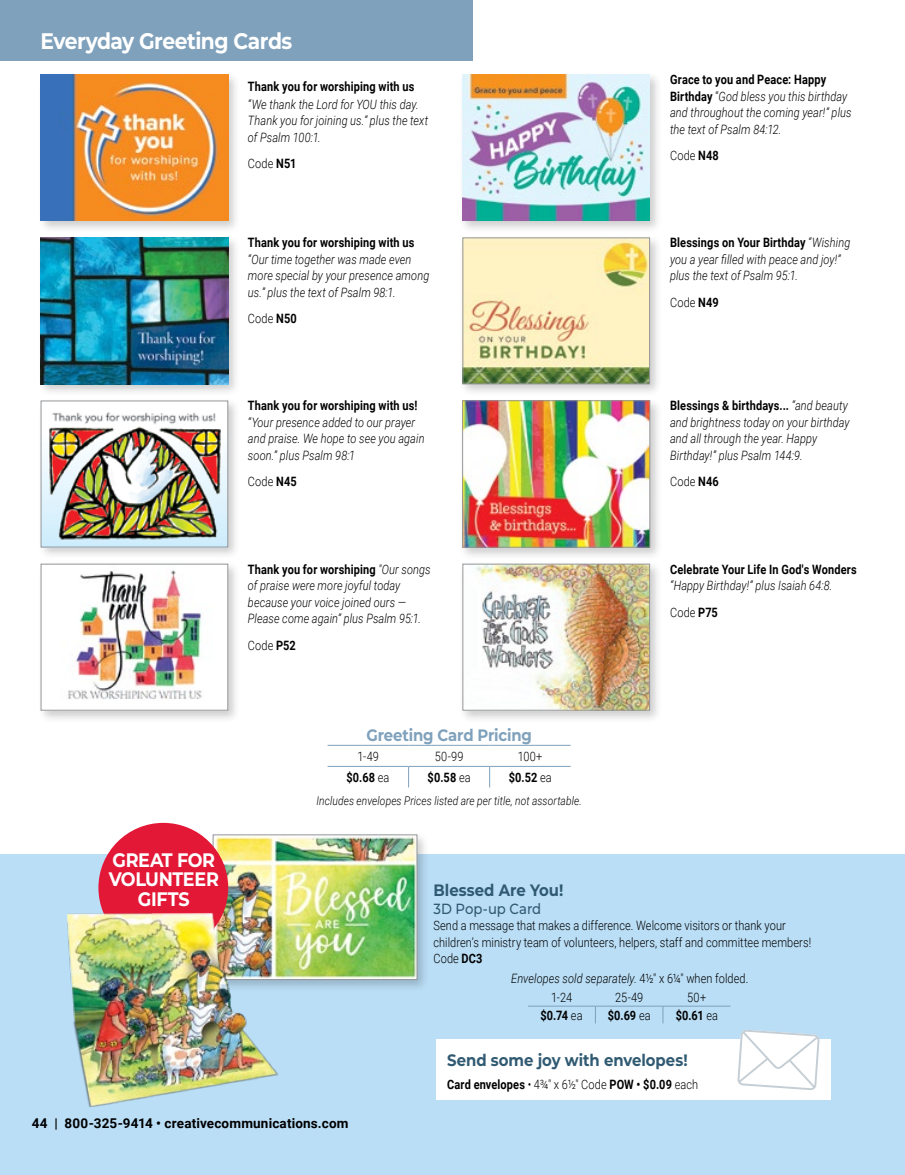
<style>
.page{position:relative;width:905px;height:1175px;background:#fff}
.page>*{position:absolute;margin:0;border:0;box-sizing:border-box;transform-origin:0 0}
.t1{font:700 22.5px "Montserrat";letter-spacing:-.03em;color:#fff;scale:.9 1}
.t2{font:700 19.5px/19.5px "Montserrat";letter-spacing:-.02em;color:#fff;text-align:center;scale:.9 1}
.t3{font:700 16.5px "Montserrat";color:#305a72;scale:.9 1}
.t4{font:700 16.5px "Montserrat";letter-spacing:-.015em;color:#7fa1bc;scale:.9 1}
.t5{font:500 14.7px "Montserrat";letter-spacing:-.005em;color:#305a72;scale:.9 1}
.t6{font:700 13.5px "Roboto";letter-spacing:.01em;color:#000}
.t7{font:italic 300 12.9px/16.5px "Roboto";letter-spacing:.01em;color:#000;scale:.85 1}
.t8{font:300 12.9px/16.5px "Roboto";letter-spacing:.01em;color:#000;scale:.85 1}
.t9{font:700 12.9px "Roboto";letter-spacing:.015em;color:#000;scale:.85 1}
.t10{font:italic 300 12px "Roboto";letter-spacing:.01em;color:#000;scale:.85 1}
.s1{font-weight:700}
.s2{font-weight:700;font-style:normal}
.s3{font-weight:300}
.s4{font-style:normal}
.s5{font-weight:500}
</style>
<div class="page">
<div style="left:0;top:855px;width:904px;height:319px;background:#badef6"></div>
<div style="left:458px;top:70px;width:204px;height:163px;background:#000;opacity:.2"></div>
<img style="left:462px;top:74px;width:187px;height:147px">
<div style="left:458px;top:397px;width:204px;height:163px;background:#000;opacity:.2"></div>
<img style="left:464px;top:402px;width:184px;height:143px">
<div style="left:462px;top:400px;width:188px;height:147px;border:1px solid #939598"></div>
<div style="left:37px;top:560px;width:203px;height:163px;background:#000;opacity:.2"></div>
<img style="left:43px;top:566px;width:183px;height:142px">
<div style="left:41px;top:564px;width:187px;height:146px;border:1px solid #939598"></div>
<div style="left:458px;top:234px;width:204px;height:162px;background:#000;opacity:.2"></div>
<img style="left:464px;top:240px;width:183px;height:142px">
<div style="left:462px;top:238px;width:187px;height:146px;border:1px solid #939598"></div>
<div style="left:458px;top:560px;width:204px;height:163px;background:#000;opacity:.2"></div>
<img style="left:464px;top:566px;width:183px;height:142px">
<div style="left:462px;top:564px;width:187px;height:146px;border:1px solid #939598"></div>
<div style="left:37px;top:397px;width:203px;height:162px;background:#000;opacity:.2"></div>
<img style="left:43px;top:403px;width:183px;height:142px">
<div style="left:41px;top:401px;width:187px;height:146px;border:1px solid #939598"></div>
<div style="left:37px;top:233px;width:203px;height:163px;background:#000;opacity:.2"></div>
<img style="left:41px;top:238px;width:187px;height:146px">
<div style="left:37px;top:70px;width:203px;height:163px;background:#000;opacity:.2"></div>
<img style="left:41px;top:74px;width:187px;height:147px">
<hr style="left:327px;top:766px;width:81px;height:1px;background:#7fa1bc">
<hr style="left:408px;top:766px;width:81px;height:1px;background:#7fa1bc">
<svg style="left:408px;top:766px;width:1px;height:21px"></svg>
<hr style="left:489px;top:766px;width:81px;height:1px;background:#7fa1bc">
<svg style="left:489px;top:766px;width:1px;height:21px"></svg>
<hr style="left:327px;top:745px;width:81px;height:1px;background:#7fa1bc">
<hr style="left:408px;top:745px;width:81px;height:1px;background:#7fa1bc">
<hr style="left:489px;top:745px;width:81px;height:1px;background:#7fa1bc">
<div style="left:436px;top:1039px;width:395px;height:61px;background:#fff"></div>
<svg style="left:737px;top:1029px;width:82px;height:61px"></svg>
<svg style="left:595px;top:1006px;width:1px;height:17px"></svg>
<svg style="left:662px;top:1006px;width:1px;height:17px"></svg>
<hr style="left:528px;top:1005px;width:67px;height:1px;background:#7fa1bc">
<hr style="left:595px;top:1005px;width:68px;height:1px;background:#7fa1bc">
<hr style="left:663px;top:1005px;width:67px;height:1px;background:#7fa1bc">
<div style="left:209px;top:831px;width:221px;height:161px;background:#000;opacity:.2"></div>
<img style="left:215px;top:836px;width:200px;height:141px">
<div style="left:213px;top:834px;width:204px;height:145px;border:1px solid #939598"></div>
<div style="left:98px;top:823px;width:130px;height:129px;background:#e31837;border-radius:50%"></div>
<img style="left:67px;top:912px;width:211px;height:195px">
<div style="left:0;top:0;width:472px;height:60px;background:#7fa1bc"></div>
<h1 class="t1" style="left:40px;top:26px;width:281px">Everyday Greeting Cards</h1>
<p class="t9" style="left:248px;top:77px;width:197px">Thank you for worshiping with us</p>
<p class="t7" style="left:248px;top:95px;width:213px">“We thank the Lord for YOU this day.<br>Thank you for joining us.” plus the text of Psalm 100:1.</p>
<p class="t8" style="left:248px;top:155px;width:59px">Code <span class="s1">N51</span></p>
<p class="t9" style="left:248px;top:234px;width:197px">Thank you for worshiping with us</p>
<p class="t7" style="left:248px;top:250px;width:215px">“Our time together was made even more special by your presence among us.” plus the text of Psalm 98:1.</p>
<p class="t8" style="left:248px;top:310px;width:59px">Code <span class="s1">N50</span></p>
<p class="t9" style="left:248px;top:397px;width:201px">Thank you for worshiping with us!</p>
<p class="t7" style="left:248px;top:413px;width:209px">“Your presence added to our prayer and praise. We hope to see you again soon.” plus Psalm 98:1</p>
<p class="t8" style="left:248px;top:473px;width:59px">Code <span class="s1">N45</span></p>
<p class="t7" style="left:248px;top:560px;width:216px"><span class="s2">Thank you for worshiping</span> "Our songs of praise were more joyful today because your voice joined ours — Please come again” plus Psalm 95:1.</p>
<p class="t8" style="left:248px;top:636px;width:58px">Code <span class="s1">P52</span></p>
<p class="t4" style="left:366px;top:724px;width:185px">Greeting Card Pricing</p>
<p class="t8" style="left:357px;top:747px;width:27px">1-49</p>
<p class="t8" style="left:434px;top:747px;width:35px">50-99</p>
<p class="t8" style="left:518px;top:747px;width:30px">100+</p>
<p class="t9" style="left:346px;top:768px;width:52px">$0.68 <span class="s3">ea</span></p>
<p class="t9" style="left:427px;top:768px;width:52px">$0.58 <span class="s3">ea</span></p>
<p class="t9" style="left:509px;top:768px;width:52px">$0.52 <span class="s3">ea</span></p>
<p class="t10" style="left:316px;top:792px;width:314px">Includes envelopes Prices listed are per title, not assortable.</p>
<p class="t7" style="left:670px;top:71px;width:215px"><span class="s2">Grace to you and Peace: Happy<br>Birthday</span> <span class="s4">“</span>God bless you this birthday and throughout the coming year!” plus the text of Psalm 84:12.</p>
<p class="t8" style="left:670px;top:147px;width:59px">Code <span class="s1">N48</span></p>
<p class="t7" style="left:670px;top:234px;width:213px"><span class="s2">Blessings on Your Birthday</span> “Wishing you a year filled with peace and joy!” plus the text of Psalm 95:1.</p>
<p class="t8" style="left:670px;top:293px;width:59px">Code <span class="s1">N49</span></p>
<p class="t7" style="left:670px;top:397px;width:213px"><span class="s2">Blessings &amp; birthdays...</span> “and beauty and brightness today on your birthday and all through the year. Happy Birthday!” plus Psalm 144:9.</p>
<p class="t8" style="left:670px;top:473px;width:59px">Code <span class="s1">N46</span></p>
<p class="t9" style="left:670px;top:560px;width:221px">Celebrate Your Life In God's Wonders</p>
<p class="t7" style="left:670px;top:571px;width:192px;line-height:26.5px">“Happy Birthday!” plus Isaiah 64:8.<br><span class="s4">Code</span> <span class="s2">P75</span></p>
<h2 class="t2" style="left:109px;top:849px;width:124px">GREAT FOR<br>VOLUNTEER<br>GIFTS</h2>
<p class="t6" style="left:32px;top:1113px;width:318px">44 <span class="s5">|</span> 800-325-9414 • creativecommunications.com</p>
<p class="t3" style="left:433px;top:878px;width:146px">Blessed Are You!</p>
<p class="t5" style="left:433px;top:898px;width:121px">3D Pop-up Card</p>
<p class="t8" style="left:433px;top:916px;width:446px">Send a message that makes a difference. Welcome visitors or thank your children’s ministry team of volunteers, helpers, staff and committee members!<br>Code <span class="s1">DC3</span></p>
<p class="t7" style="left:551px;top:968px;width:234px;line-height:19.5px;text-indent:-40px">Envelopes sold separately. <span class="s4">4½" x 6¼" when folded.<br>1-24</span></p>
<p class="t8" style="left:615px;top:989px;width:35px">25-49</p>
<p class="t8" style="left:687px;top:989px;width:24px">50+</p>
<p class="t9" style="left:540px;top:1006px;width:51px">$0.74 <span class="s3">ea</span></p>
<p class="t9" style="left:607px;top:1006px;width:52px">$0.69 <span class="s3">ea</span></p>
<p class="t9" style="left:675px;top:1006px;width:51px">$0.61 <span class="s3">ea</span></p>
<p class="t3" style="left:447px;top:1049px;width:269px">Send some joy with envelopes!</p>
<p class="t9" style="left:447px;top:1075px;width:297px">Card envelopes <span class="s3">• 4¾" x 6½" Code</span> POW • $0.09 <span class="s3">each</span></p>
</div>
